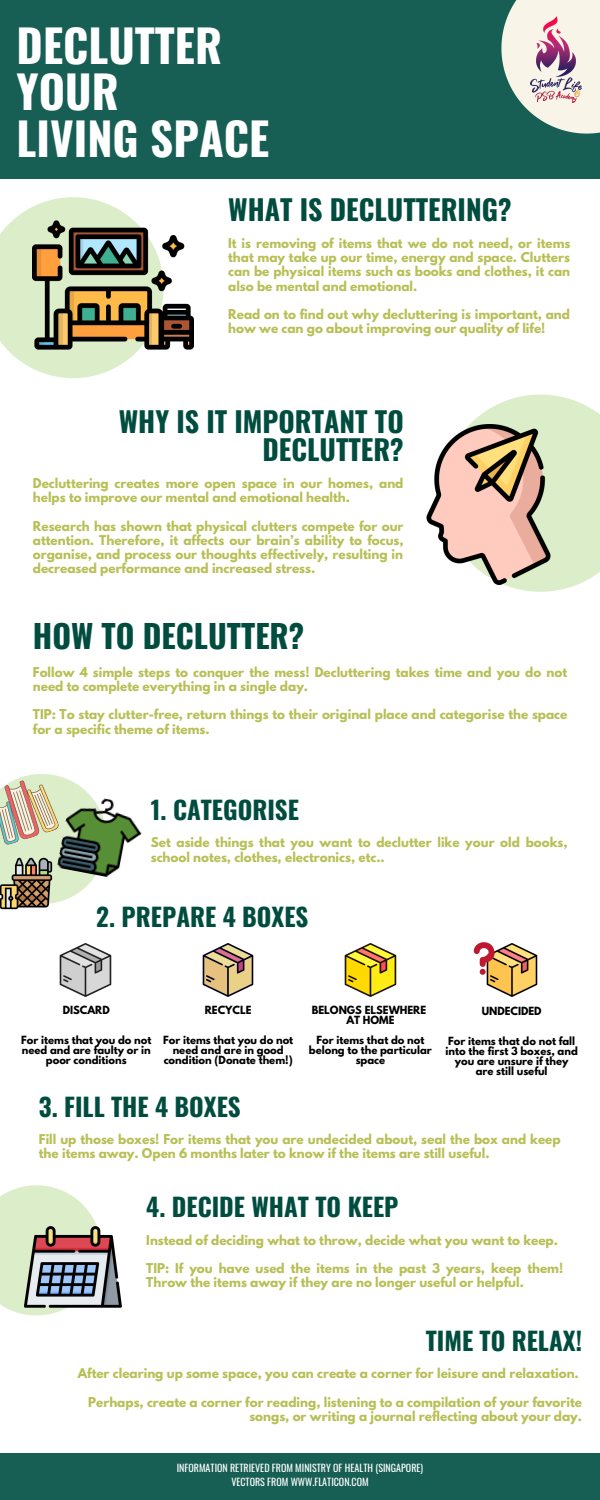
<style>
.page{position:relative;width:600px;height:1500px;background:#fff}
.page>*{position:absolute;margin:0;border:0;box-sizing:border-box;transform-origin:0 0}
.t1{font:700 45px/46.5px "Oswald";color:#fff}
.t2{font:700 32px "Oswald";color:#004d40}
.t3{font:700 28px/27.8px "Oswald";color:#004d40;text-align:right}
.t4{font:700 25px "Oswald";color:#004d40}
.t5{font:700 12px/14.2px "League Spartan";color:#b8bf55}
.t6{font:700 10px/10px "League Spartan";color:#000;text-align:center}
.t7{font:10px/14.2px "Oswald";color:#fff;text-align:center}
</style>
<div class="page">
<div style="left:0;top:0;width:600px;height:179px;background:#175e54"></div>
<svg style="left:0;top:197px;width:120px;height:181px"></svg>
<div style="left:0;top:1453px;width:600px;height:47px;background:#175e54"></div>
<svg style="left:501px;top:0;width:99px;height:134px"></svg>
<img style="left:530px;top:17px;width:52px;height:85px">
<img style="left:33px;top:205px;width:160px;height:160px">
<svg style="left:469px;top:394px;width:131px;height:198px"></svg>
<img style="left:426px;top:425px;width:142px;height:159px">
<svg style="left:0;top:774px;width:91px;height:130px;background:#d9d7bd"></svg>
<img style="left:57px;top:792px;width:85px;height:90px">
<img style="left:0;top:857px;width:52px;height:53px">
<img style="left:202px;top:943px;width:52px;height:53px">
<img style="left:59px;top:943px;width:53px;height:53px">
<img style="left:344px;top:943px;width:53px;height:53px">
<img style="left:486px;top:943px;width:52px;height:53px">
<svg style="left:0;top:1185px;width:94px;height:130px;background:#e1efd0"></svg>
<img style="left:25px;top:1219px;width:97px;height:97px">
<svg style="left:474px;top:942px;width:21px;height:33px"></svg>
<h1 class="t1" style="left:17px;top:20px;width:254px">DECLUTTER<br>YOUR<br>LIVING SPACE</h1>
<h3 class="t3" style="left:228px;top:194px;width:285px">WHAT IS DECLUTTERING?</h3>
<p class="t5" style="left:228px;top:238px;width:344px;text-align:justify">It is removing of items that we do not need, or items that may take up our time, energy and space. Clutters can be physical items such as books and clothes, it can also be mental and emotional.</p>
<p class="t5" style="left:228px;top:309px;width:343px">Read on to find out why decluttering is important, and how we can go about improving our quality of life!</p>
<h3 class="t3" style="left:119px;top:406px;width:287px">WHY IS IT IMPORTANT TO<br>DECLUTTER?</h3>
<p class="t5" style="left:33px;top:477px;width:372px">Decluttering creates more open space in our homes, and helps to improve our mental and emotional health.</p>
<p class="t5" style="left:33px;top:520px;width:372px;text-align:justify">Research has shown that physical clutters compete for our attention. Therefore, it affects our brain’s ability to focus, organise, and process our thoughts effectively, resulting in decreased performance and increased stress.</p>
<h2 class="t2" style="left:33px;top:610px;width:273px">HOW TO DECLUTTER?</h2>
<p class="t5" style="left:33px;top:666px;width:536px">Follow 4 simple steps to conquer the mess! Decluttering takes time and you do not need to complete everything in a single day.</p>
<p class="t5" style="left:33px;top:709px;width:536px">TIP: To stay clutter-free, return things to their original place and categorise the space for a specific theme of items.</p>
<h3 class="t4" style="left:151px;top:790px;width:150px">1. CATEGORISE</h3>
<p class="t5" style="left:151px;top:837px;width:418px">Set aside things that you want to declutter like your old books, school notes, clothes, electronics, etc..</p>
<h3 class="t4" style="left:96px;top:898px;width:214px">2. PREPARE 4 BOXES</h3>
<p class="t6" style="left:63px;top:1006px;width:49px">DISCARD</p>
<p class="t6" style="left:21px;top:1036px;width:132px">For items that you do not need and are faulty or in poor conditions</p>
<p class="t6" style="left:205px;top:1006px;width:48px">RECYCLE</p>
<p class="t6" style="left:163px;top:1036px;width:132px">For items that you do not need and are in good condition (Donate them!)</p>
<p class="t6" style="left:312px;top:1007px;width:116px">BELONGS ELSEWHERE<br>AT HOME</p>
<p class="t6" style="left:309px;top:1037px;width:125px">For items that do not belong to the particular space</p>
<p class="t6" style="left:482px;top:1007px;width:62px">UNDECIDED</p>
<p class="t6" style="left:446px;top:1037px;width:134px">For items that do not fall into the first 3 boxes, and you are unsure if they are still useful</p>
<h3 class="t4" style="left:39px;top:1087px;width:203px">3. FILL THE 4 BOXES</h3>
<p class="t5" style="left:39px;top:1133px;width:523px">Fill up those boxes! For items that you are undecided about, seal the box and keep the items away. Open 6 months later to know if the items are still useful.</p>
<h3 class="t4" style="left:146px;top:1188px;width:254px">4. DECIDE WHAT TO KEEP</h3>
<p class="t5" style="left:146px;top:1234px;width:413px">Instead of deciding what to throw, decide what you want to keep.</p>
<p class="t5" style="left:146px;top:1263px;width:418px">TIP: If you have used the items in the past 3 years, keep them!<br>Throw the items away if they are no longer useful or helpful.</p>
<h3 class="t4" style="left:426px;top:1321px;width:158px">TIME TO RELAX!</h3>
<p class="t5" style="left:78px;top:1368px;width:503px">After clearing up some space, you can create a corner for leisure and relaxation.</p>
<p class="t5" style="left:88px;top:1396px;width:495px;text-align:right">Perhaps, create a corner for reading, listening to a compilation of your favorite songs, or writing a journal reflecting about your day.</p>
<p class="t7" style="left:177px;top:1461px;width:248px">INFORMATION RETRIEVED FROM MINISTRY OF HEALTH (SINGAPORE)<br>VECTORS FROM WWW.FLATICON.COM</p>
</div>
